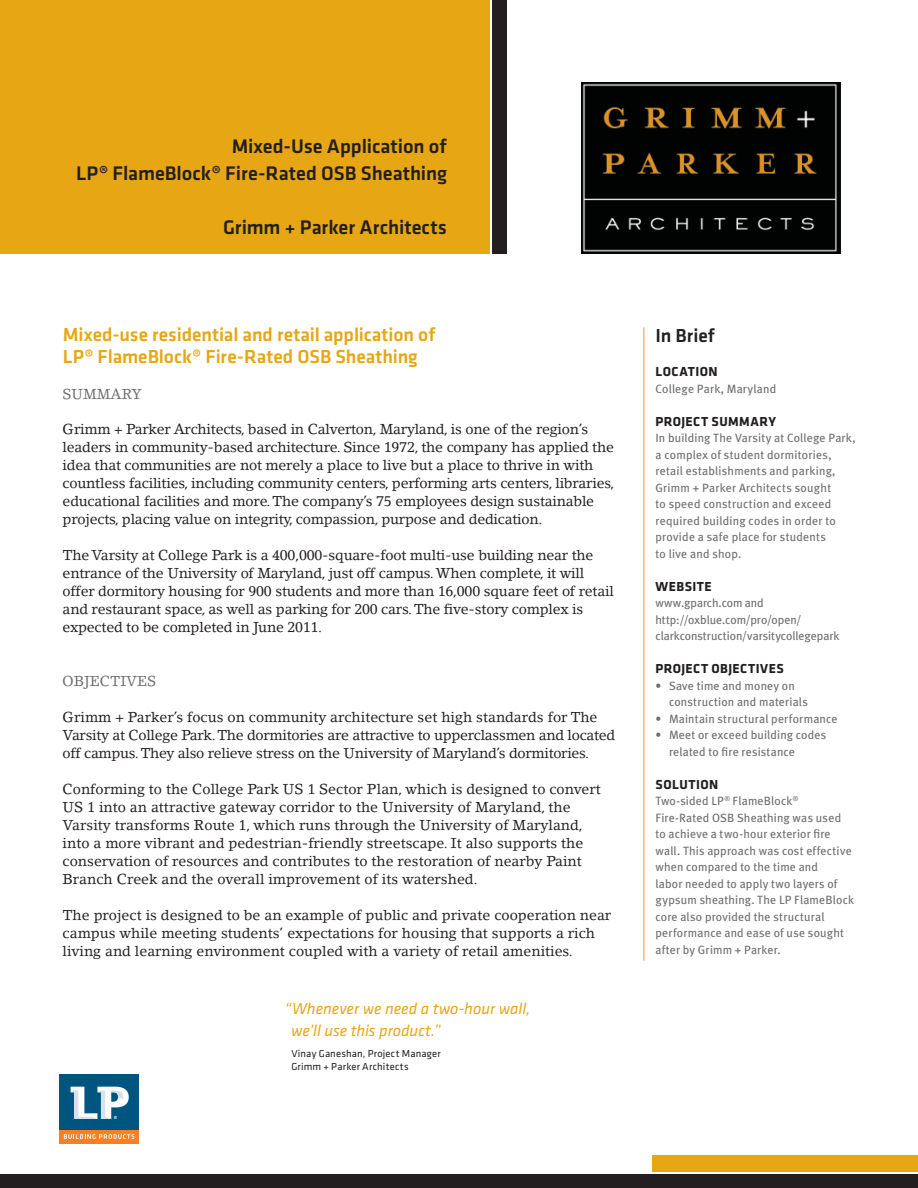
<style>
.page{position:relative;width:918px;height:1188px;background:#fff}
.page>*{position:absolute;margin:0;border:0;box-sizing:border-box;transform-origin:0 0}
.t1{font:500 20.4px/27px "Klavika";color:#231f20;text-align:right}
.t2{font:500 19.5px/22.5px "Klavika";color:#e7a614}
.t3{font:500 19.5px "Klavika";color:#231f20}
.t4{font:italic 16.5px/22.5px "Klavika";color:#e7a614}
.t5{font:14.25px/18px "Lino Letter";letter-spacing:-.015em;color:#231f20}
.t6{font:14.25px "Lino Letter";color:#6d6e70}
.t7{font:700 13.5px "Klavika";letter-spacing:.035em;color:#231f20}
.t8{font:12px/16.5px "Meta Plus";letter-spacing:.015em;color:#6d6e70}
.t9{font:12px/16.5px "Meta Plus";letter-spacing:-.01em;color:#6d6e70}
.t10{font:10.5px/12.6px "Klavika";letter-spacing:.02em;color:#231f20}
</style>
<div class="page">
<div style="left:0;top:0;width:489px;height:254px;background:#e7a614"></div>
<div style="left:0;top:1175px;width:918px;height:13px;background:#231f20"></div>
<div style="left:59px;top:1130px;width:80px;height:13px;background:#f58025"></div>
<svg style="left:64px;top:1134px;width:70px;height:5px"></svg>
<div style="left:59px;top:1074px;width:80px;height:56px;background:#005480"></div>
<svg style="left:71px;top:1087px;width:58px;height:32px"></svg>
<div style="left:492px;top:0;width:15px;height:254px;background:#231f20"></div>
<div style="left:652px;top:1155px;width:266px;height:17px;background:#e7a614"></div>
<hr style="left:644px;top:327px;width:1px;height:634px;background:#e7a614">
<img style="left:581px;top:83px;width:260px;height:170px">
<h1 class="t1" style="left:76px;top:134px;width:372px">Mixed-Use Application of<br>LP® FlameBlock® Fire-Rated OSB Sheathing</h1>
<h1 class="t1" style="left:223px;top:215px;width:225px">Grimm + Parker Architects</h1>
<h2 class="t2" style="left:63px;top:324px;width:374px">Mixed-use residential and retail application of<br>LP® FlameBlock® Fire-Rated OSB Sheathing</h2>
<p class="t6" style="left:63px;top:389px;width:81px">SUMMARY</p>
<p class="t5" style="left:63px;top:421px;width:553px">Grimm + Parker Architects, based in Calverton, Maryland, is one of the region’s leaders in community-based architecture. Since 1972, the company has applied the idea that communities are not merely a place to live but a place to thrive in with countless facilities, including community centers, performing arts centers, libraries, educational facilities and more. The company’s 75 employees design sustainable projects, placing value on integrity, compassion, purpose and dedication.</p>
<p class="t5" style="left:63px;top:547px;width:553px">The Varsity at College Park is a 400,000-square-foot multi-use building near the entrance of the University of Maryland, just off campus. When complete, it will offer dormitory housing for 900 students and more than 16,000 square feet of retail and restaurant space, as well as parking for 200 cars. The five-story complex is expected to be completed in June 2011.</p>
<p class="t6" style="left:63px;top:675px;width:95px">OBJECTIVES</p>
<p class="t5" style="left:63px;top:709px;width:554px">Grimm + Parker’s focus on community architecture set high standards for The<br>Varsity at College Park. The dormitories are attractive to upperclassmen and located off campus. They also relieve stress on the University of Maryland’s dormitories.</p>
<p class="t5" style="left:63px;top:781px;width:540px">Conforming to the College Park US 1 Sector Plan, which is designed to convert US 1 into an attractive gateway corridor to the University of Maryland, the Varsity transforms Route 1, which runs through the University of Maryland, into a more vibrant and pedestrian-friendly streetscape. It also supports the conservation of resources and contributes to the restoration of nearby Paint Branch Creek and the overall improvement of its watershed.</p>
<p class="t5" style="left:63px;top:907px;width:550px">The project is designed to be an example of public and private cooperation near campus while meeting students’ expectations for housing that supports a rich living and learning environment coupled with a variety of retail amenities.</p>
<p class="t4" style="left:291px;top:998px;width:241px;text-indent:-6px">“Whenever we need a two-hour wall, we’ll use this product.”</p>
<p class="t10" style="left:291px;top:1048px;width:151px">Vinay Ganeshan, Project Manager<br>Grimm + Parker Architects</p>
<h2 class="t3" style="left:656px;top:328px;width:61px">In Brief</h2>
<p class="t7" style="left:656px;top:366px;width:64px">LOCATION</p>
<p class="t8" style="left:656px;top:381px;width:122px">College Park, Maryland</p>
<p class="t7" style="left:656px;top:416px;width:122px">PROJECT SUMMARY</p>
<p class="t8" style="left:656px;top:430px;width:202px">In building The Varsity at College Park, a complex of student dormitories, retail establishments and parking,<br>Grimm + Parker Architects sought<br>to speed construction and exceed required building codes in order to provide a safe place for students<br>to live and shop.</p>
<p class="t7" style="left:656px;top:581px;width:58px">WEBSITE</p>
<p class="t9" style="left:656px;top:595px;width:185px">www.gparch.com and http://oxblue.com/pro/open/ clarkconstruction/varsitycollegepark</p>
<p class="t7" style="left:656px;top:663px;width:130px">PROJECT OBJECTIVES</p>
<p class="t8" style="left:669px;top:678px;width:140px;text-indent:-14px">• Save time and money on construction and materials</p>
<p class="t8" style="left:656px;top:711px;width:184px">• Maintain structural performance</p>
<p class="t8" style="left:669px;top:727px;width:159px;text-indent:-14px">• Meet or exceed building codes related to fire resistance</p>
<p class="t7" style="left:656px;top:779px;width:64px">SOLUTION</p>
<p class="t8" style="left:656px;top:793px;width:200px">Two-sided LP<sup>®</sup> FlameBlock<sup>®<br></sup>Fire-Rated OSB Sheathing was used to achieve a two-hour exterior fire wall. This approach was cost effective when compared to the time and<br>labor needed to apply two layers of gypsum sheathing. The LP FlameBlock core also provided the structural performance and ease of use sought after by Grimm + Parker.</p>
</div>
